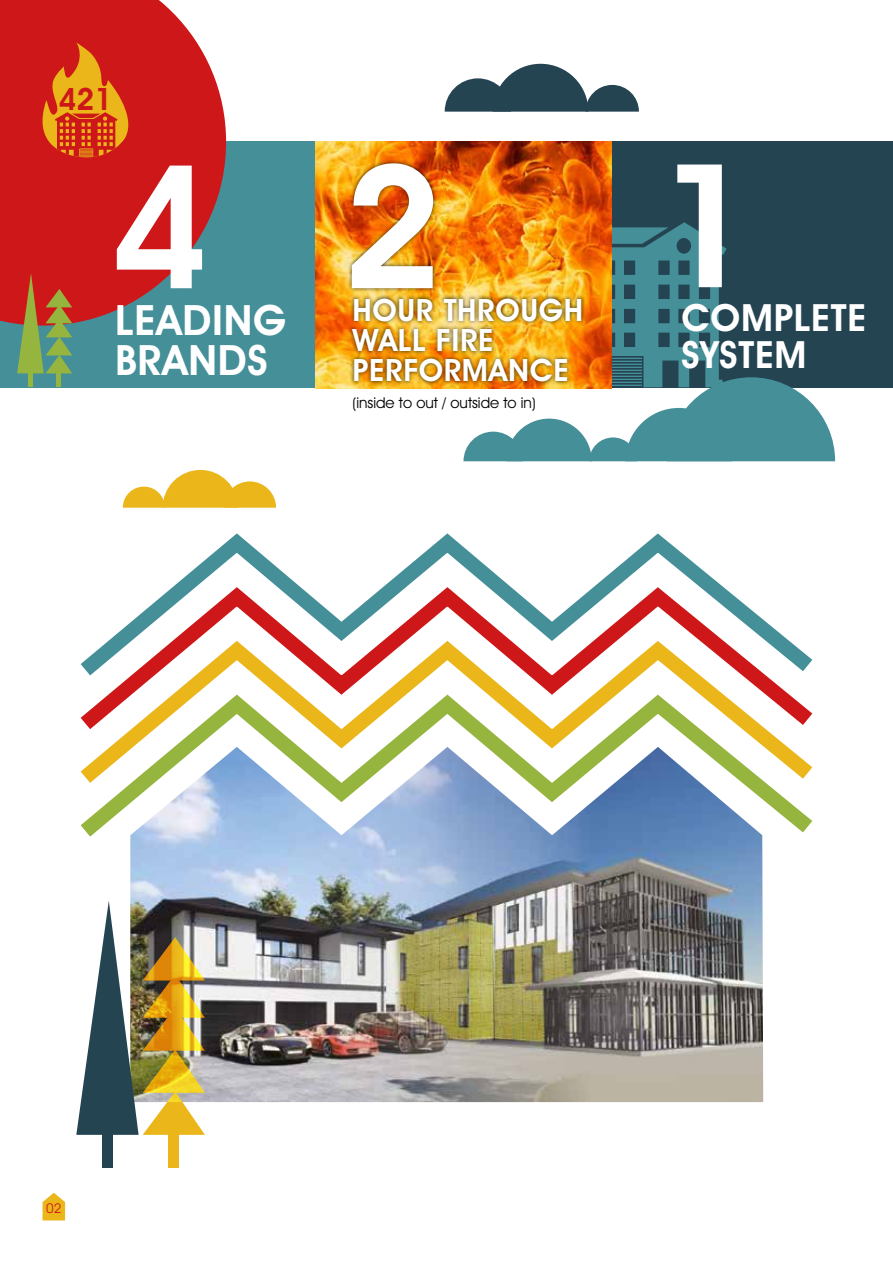
<style>
.page{position:relative;width:893px;height:1263px;background:#fff}
.page>*{position:absolute;margin:0;border:0;box-sizing:border-box;transform-origin:0 0}
.t1{font:600 172.5px "Avant Garde IT Cby BT";color:#fff}
.t2{font:600 42px "Avant Garde IT Cby BT";letter-spacing:.02em;color:#fff}
.t3{font:600 37.8px/36.6px "Avant Garde IT Cby BT";letter-spacing:.02em;color:#fff}
.t4{font:600 30.9px/30px "Avant Garde IT Cby BT";letter-spacing:.02em;color:#fff}
.t5{font:600 30.9px "Avant Garde IT Cby BT";color:#cd1719}
.t6{font:15px "Avant Garde IT Cby BT";color:#000}
.t7{font:13.5px "Avant Garde IT Cby BT";color:#cd1719}
</style>
<div class="page">
<div style="left:0;top:141px;width:316px;height:247px;background:#458f99"></div>
<svg style="left:0;top:0;width:226px;height:324px;fill:#cd1719"></svg>
<div style="left:612px;top:141px;width:281px;height:247px;background:#254452"></div>
<img style="left:315px;top:141px;width:297px;height:247px">
<div style="left:348px;top:294px;width:237px;height:92px;background:#000;opacity:.75"></div>
<div style="left:347px;top:159px;width:91px;height:134px;background:#000;opacity:.75"></div>
<img style="left:130px;top:852px;width:633px;height:250px">
<svg style="left:80px;top:798px;width:733px;height:54px"></svg>
<svg style="left:80px;top:744px;width:733px;height:54px"></svg>
<svg style="left:80px;top:690px;width:733px;height:54px"></svg>
<svg style="left:80px;top:533px;width:733px;height:157px"></svg>
<svg style="left:43px;top:1193px;width:22px;height:27px"></svg>
<svg style="left:39px;top:43px;width:99px;height:116px;background:#d85219"></svg>
<svg style="left:445px;top:64px;width:194px;height:48px"></svg>
<svg style="left:123px;top:470px;width:153px;height:38px"></svg>
<svg style="left:463px;top:222px;width:372px;height:239px"></svg>
<div style="left:102px;top:1128px;width:11px;height:39px;background:#254452"></div>
<div style="left:168px;top:1128px;width:11px;height:39px;background:#ebb61a"></div>
<img style="left:76px;top:901px;width:129px;height:234px">
<div style="left:28px;top:370px;width:5px;height:17px;background:#96b53e"></div>
<hr style="left:57px;top:370px;width:4px;height:17px;background:#96b53e">
<svg style="left:17px;top:273px;width:55px;height:100px"></svg>
<p class="t5" style="left:58px;top:81px;width:55px">421</p>
<h1 class="t1" style="left:109px;top:123px;width:102px">4</h1>
<h2 class="t2" style="left:115px;top:294px;width:173px">LEADING</h2>
<h2 class="t2" style="left:115px;top:335px;width:154px">BRANDS</h2>
<h1 class="t1" style="left:343px;top:123px;width:102px">2</h1>
<p class="t4" style="left:353px;top:295px;width:232px">HOUR THROUGH<br>WALL FIRE<br>PERFORMANCE</p>
<p class="t6" style="left:353px;top:393px;width:185px">(inside to out / outside to in)</p>
<h1 class="t1" style="left:656px;top:122px;width:102px">1</h1>
<p class="t3" style="left:681px;top:299px;width:186px">COMPLETE<br>SYSTEM</p>
<p class="t7" style="left:46px;top:1200px;width:17px">02</p>
</div>
